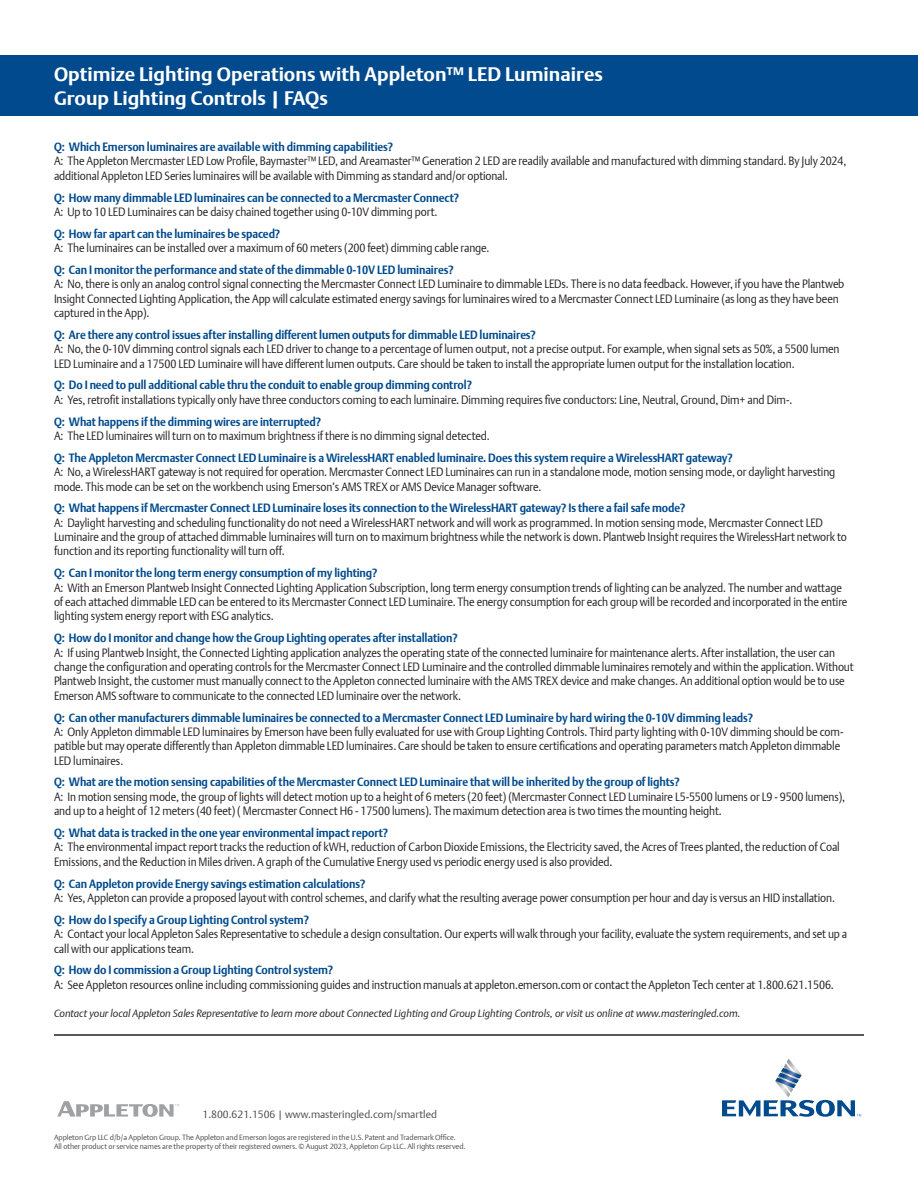
<style>
.page{position:relative;width:918px;height:1188px;background:#fff}
.page>*{position:absolute;margin:0;border:0;box-sizing:border-box;transform-origin:0 0}
.t1{font:700 19.5px/23.4px "DTL Argo T";color:#fff}
.t2{font:12px/14.4px "DTL Argo T Light";letter-spacing:-.01em;color:#231f20;scale:.9 1}
.t3{font:700 12px "DTL Argo T";letter-spacing:-.01em;color:#004a8d;scale:.9 1}
.t4{font:italic 10.5px "DTL Argo T Light";letter-spacing:-.005em;color:#231f20}
.t5{font:10.5px "DTL Argo T Light";color:#4b4c4d}
.t6{font:7.5px/9px "DTL Argo T Light";letter-spacing:-.01em;color:#4b4c4d}
</style>
<div class="page">
<hr style="left:54px;top:1034px;width:810px;height:2px;background:#231f20">
<svg style="left:57px;top:1101px;width:122px;height:16px"></svg>
<svg style="left:722px;top:1058px;width:139px;height:59px"></svg>
<div style="left:0;top:55px;width:918px;height:61px;background:#004a8d"></div>
<h1 class="t1" style="left:54px;top:62px;width:550px">Optimize Lighting Operations with Appleton™ LED Luminaires<br>Group Lighting Controls | FAQs</h1>
<p class="t3" style="left:54px;top:140px;width:378px">Q: Which Emerson luminaires are available with dimming capabilities?</p>
<p class="t2" style="left:54px;top:154px;width:882px">A: The Appleton Mercmaster LED Low Profile, Baymaster™ LED, and Areamaster™ Generation 2 LED are readily available and manufactured with dimming standard. By July 2024, additional Appleton LED Series luminaires will be available with Dimming as standard and/or optional.</p>
<p class="t3" style="left:54px;top:190px;width:452px">Q: How many dimmable LED luminaires can be connected to a Mercmaster Connect?</p>
<p class="t2" style="left:54px;top:204px;width:428px">A: Up to 10 LED Luminaires can be daisy chained together using 0-10V dimming port.</p>
<p class="t3" style="left:54px;top:226px;width:253px">Q: How far apart can the luminaires be spaced?</p>
<p class="t2" style="left:54px;top:241px;width:485px">A: The luminaires can be installed over a maximum of 60 meters (200 feet) dimming cable range.</p>
<p class="t3" style="left:54px;top:263px;width:446px">Q: Can I monitor the performance and state of the dimmable 0-10V LED luminaires?</p>
<p class="t2" style="left:54px;top:277px;width:880px">A: No, there is only an analog control signal connecting the Mercmaster Connect LED Luminaire to dimmable LEDs. There is no data feedback. However, if you have the Plantweb<br>Insight Connected Lighting Application, the App will calculate estimated energy savings for luminaires wired to a Mercmaster Connect LED Luminaire (as long as they have been captured in the App).</p>
<p class="t3" style="left:54px;top:327px;width:537px">Q: Are there any control issues after installing different lumen outputs for dimmable LED luminaires?</p>
<p class="t2" style="left:54px;top:342px;width:874px">A: No, the 0-10V dimming control signals each LED driver to change to a percentage of lumen output, not a precise output. For example, when signal sets as 50%, a 5500 lumen<br>LED Luminaire and a 17500 LED Luminaire will have different lumen outputs. Care should be taken to install the appropriate lumen output for the installation location.</p>
<p class="t3" style="left:54px;top:378px;width:466px">Q: Do I need to pull additional cable thru the conduit to enable group dimming control?</p>
<p class="t2" style="left:54px;top:392px;width:822px">A: Yes, retrofit installations typically only have three conductors coming to each luminaire. Dimming requires five conductors: Line, Neutral, Ground, Dim+ and Dim-.</p>
<p class="t3" style="left:54px;top:414px;width:298px">Q: What happens if the dimming wires are interrupted?</p>
<p class="t2" style="left:54px;top:428px;width:486px">A: The LED luminaires will turn on to maximum brightness if there is no dimming signal detected.</p>
<p class="t3" style="left:54px;top:450px;width:756px">Q: The Appleton Mercmaster Connect LED Luminaire is a WirelessHART enabled luminaire. Does this system require a WirelessHART gateway?</p>
<p class="t2" style="left:54px;top:465px;width:870px">A: No, a WirelessHART gateway is not required for operation. Mercmaster Connect LED Luminaires can run in a standalone mode, motion sensing mode, or daylight harvesting mode. This mode can be set on the workbench using Emerson’s AMS TREX or AMS Device Manager software.</p>
<p class="t3" style="left:54px;top:501px;width:703px">Q: What happens if Mercmaster Connect LED Luminaire loses its connection to the WirelessHART gateway? Is there a fail safe mode?</p>
<p class="t2" style="left:54px;top:515px;width:882px">A: Daylight harvesting and scheduling functionality do not need a WirelessHART network and will work as programmed. In motion sensing mode, Mercmaster Connect LED<br>Luminaire and the group of attached dimmable luminaires will turn on to maximum brightness while the network is down. Plantweb Insight requires the WirelessHart network to function and its reporting functionality will turn off.</p>
<p class="t3" style="left:54px;top:566px;width:361px">Q: Can I monitor the long term energy consumption of my lighting?</p>
<p class="t2" style="left:54px;top:580px;width:883px">A: With an Emerson Plantweb Insight Connected Lighting Application Subscription, long term energy consumption trends of lighting can be analyzed. The number and wattage of each attached dimmable LED can be entered to its Mercmaster Connect LED Luminaire. The energy consumption for each group will be recorded and incorporated in the entire lighting system energy report with ESG analytics.</p>
<p class="t3" style="left:54px;top:631px;width:450px">Q: How do I monitor and change how the Group Lighting operates after installation?</p>
<p class="t2" style="left:54px;top:645px;width:890px">A: If using Plantweb Insight, the Connected Lighting application analyzes the operating state of the connected luminaire for maintenance alerts. After installation, the user can change the configuration and operating controls for the Mercmaster Connect LED Luminaire and the controlled dimmable luminaires remotely and within the application. Without Plantweb Insight, the customer must manually connect to the Appleton connected luminaire with the AMS TREX device and make changes. An additional option would be to use Emerson AMS software to communicate to the connected LED luminaire over the network.</p>
<p class="t3" style="left:54px;top:710px;width:778px">Q: Can other manufacturers dimmable luminaires be connected to a Mercmaster Connect LED Luminaire by hard wiring the 0-10V dimming leads?</p>
<p class="t2" style="left:54px;top:724px;width:879px">A: Only Appleton dimmable LED luminaires by Emerson have been fully evaluated for use with Group Lighting Controls. Third party lighting with 0-10V dimming should be com&shy;patible but may operate differently than Appleton dimmable LED luminaires. Care should be taken to ensure certifications and operating parameters match Appleton dimmable<br>LED luminaires.</p>
<p class="t3" style="left:54px;top:775px;width:697px">Q: What are the motion sensing capabilities of the Mercmaster Connect LED Luminaire that will be inherited by the group of lights?</p>
<p class="t2" style="left:54px;top:789px;width:881px">A: In motion sensing mode, the group of lights will detect motion up to a height of 6 meters (20 feet) (Mercmaster Connect LED Luminaire L5-5500 lumens or L9 - 9500 lumens), and up to a height of 12 meters (40 feet) ( Mercmaster Connect H6 - 17500 lumens). The maximum detection area is two times the mounting height.</p>
<p class="t3" style="left:54px;top:826px;width:373px">Q: What data is tracked in the one year environmental impact report?</p>
<p class="t2" style="left:54px;top:840px;width:875px">A: The environmental impact report tracks the reduction of kWH, reduction of Carbon Dioxide Emissions, the Electricity saved, the Acres of Trees planted, the reduction of Coal<br>Emissions, and the Reduction in Miles driven. A graph of the Cumulative Energy used vs periodic energy used is also provided.</p>
<p class="t3" style="left:54px;top:876px;width:348px">Q: Can Appleton provide Energy savings estimation calculations?</p>
<p class="t2" style="left:54px;top:890px;width:869px">A: Yes, Appleton can provide a proposed layout with control schemes, and clarify what the resulting average power consumption per hour and day is versus an HID installation.</p>
<p class="t3" style="left:54px;top:912px;width:285px">Q: How do I specify a Group Lighting Control system?</p>
<p class="t2" style="left:54px;top:927px;width:883px">A: Contact your local Appleton Sales Representative to schedule a design consultation. Our experts will walk through your facility, evaluate the system requirements, and set up a call with our applications team.</p>
<p class="t3" style="left:54px;top:963px;width:312px">Q: How do I commission a Group Lighting Control system?</p>
<p class="t2" style="left:54px;top:977px;width:868px">A: See Appleton resources online including commissioning guides and instruction manuals at appleton.emerson.com or contact the Appleton Tech center at 1.800.621.1506.</p>
<p class="t4" style="left:54px;top:1007px;width:688px">Contact your local Appleton Sales Representative to learn more about Connected Lighting and Group Lighting Controls, or visit us online at www.masteringled.com.</p>
<p class="t5" style="left:202px;top:1108px;width:236px">1.800.621.1506 | www.masteringled.com/smartled</p>
<p class="t6" style="left:54px;top:1133px;width:413px">Appleton Grp LLC d/b/a Appleton Group. The Appleton and Emerson logos are registered in the U.S. Patent and Trademark Office.<br>All other product or service names are the property of their registered owners. © August 2023, Appleton Grp LLC. All rights reserved.</p>
</div>
